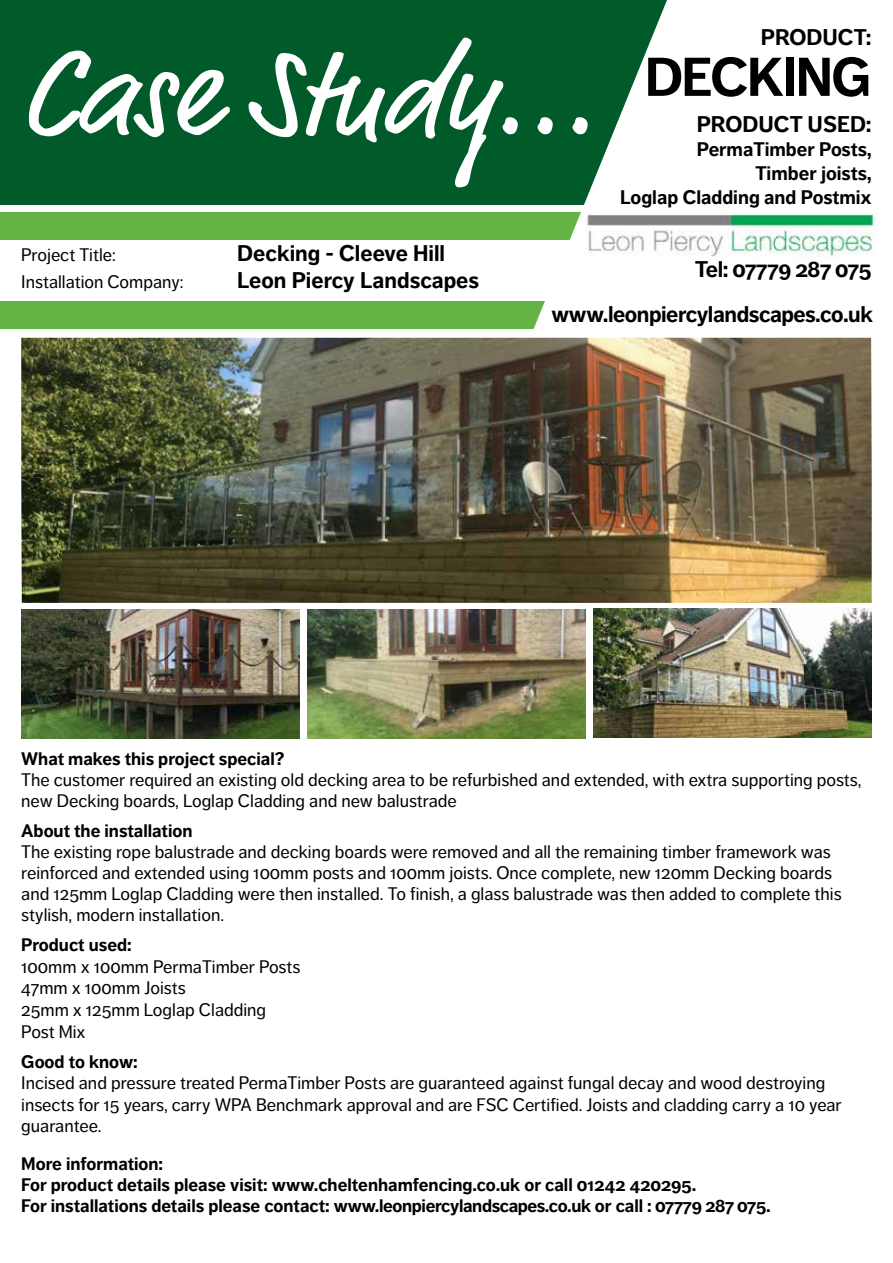
<style>
.page{position:relative;width:893px;height:1263px;background:#fff}
.page>*{position:absolute;margin:0;border:0;box-sizing:border-box;transform-origin:0 0}
.t1{font:123px "Market OT";color:#fff}
.t2{font:700 54px "Dagny Pro";letter-spacing:-.03em;color:#000}
.t3{font:700 22.5px "Dagny Pro";letter-spacing:-.01em;color:#000}
.t4{font:700 19.5px/24px "Dagny Pro";color:#000;text-align:right}
.t5{font:18px/21.6px "Dagny Pro";color:#000}
.t6{font:700 18px/21px "Dagny Pro";color:#000}
</style>
<div class="page">
<div style="left:0;top:0;width:893px;height:204px;background:#005a2a"></div>
<div style="left:0;top:212px;width:893px;height:28px;background:#64b445"></div>
<div style="left:0;top:301px;width:893px;height:28px;background:#64b445"></div>
<svg style="left:495px;top:0;width:178px;height:338px"></svg>
<div style="left:673px;top:0;width:220px;height:1263px;background:#fff"></div>
<img style="left:21px;top:338px;width:851px;height:265px">
<img style="left:21px;top:609px;width:279px;height:130px">
<img style="left:307px;top:609px;width:279px;height:130px">
<img style="left:593px;top:608px;width:279px;height:130px">
<img style="left:586px;top:212px;width:290px;height:46px">
<h1 class="t1" style="left:21px;top:21px;width:576px">Case Study...</h1>
<p class="t5" style="left:21px;top:244px;width:96px">Project Title:</p>
<p class="t3" style="left:237px;top:240px;width:209px">Decking - Cleeve Hill</p>
<p class="t5" style="left:21px;top:271px;width:164px">Installation Company:</p>
<p class="t3" style="left:237px;top:267px;width:243px">Leon Piercy Landscapes</p>
<p class="t3" style="left:761px;top:24px;width:112px">PRODUCT:</p>
<h2 class="t2" style="left:645px;top:45px;width:228px">DECKING</h2>
<p class="t3" style="left:697px;top:111px;width:177px">PRODUCT USED:</p>
<p class="t4" style="left:620px;top:137px;width:253px">PermaTimber Posts,<br>Timber joists,<br>Loglap Cladding and Postmix</p>
<p class="t3" style="left:695px;top:255px;width:178px">Tel: 07779 287 075</p>
<p class="t3" style="left:551px;top:301px;width:323px">www.leonpiercylandscapes.co.uk</p>
<p class="t6" style="left:21px;top:748px;width:265px">What makes this project special?</p>
<p class="t5" style="left:21px;top:769px;width:842px;line-height:21px">The customer required an existing old decking area to be refurbished and extended, with extra supporting posts, new Decking boards, Loglap Cladding and new balustrade</p>
<p class="t6" style="left:21px;top:820px;width:173px">About the installation</p>
<p class="t5" style="left:21px;top:841px;width:822px;line-height:21px">The existing rope balustrade and decking boards were removed and all the remaining timber framework was reinforced and extended using 100mm posts and 100mm joists. Once complete, new 120mm Decking boards and 125mm Loglap Cladding were then installed. To finish, a glass balustrade was then added to complete this stylish, modern installation.</p>
<p class="t6" style="left:21px;top:935px;width:112px">Product used:</p>
<p class="t5" style="left:21px;top:956px;width:281px">100mm x 100mm PermaTimber Posts<br>47mm x 100mm Joists<br>25mm x 125mm Loglap Cladding<br>Post Mix</p>
<p class="t6" style="left:21px;top:1051px;width:118px">Good to know:</p>
<p class="t5" style="left:21px;top:1072px;width:822px">Incised and pressure treated PermaTimber Posts are guaranteed against fungal decay and wood destroying insects for 15 years, carry WPA Benchmark approval and are FSC Certified. Joists and cladding carry a 10 year guarantee.</p>
<p class="t6" style="left:21px;top:1153px;width:751px">More information:<br>For product details please visit: www.cheltenhamfencing.co.uk or call 01242 420295.<br>For installations details please contact: www.leonpiercylandscapes.co.uk or call : 07779 287 075.</p>
</div>
